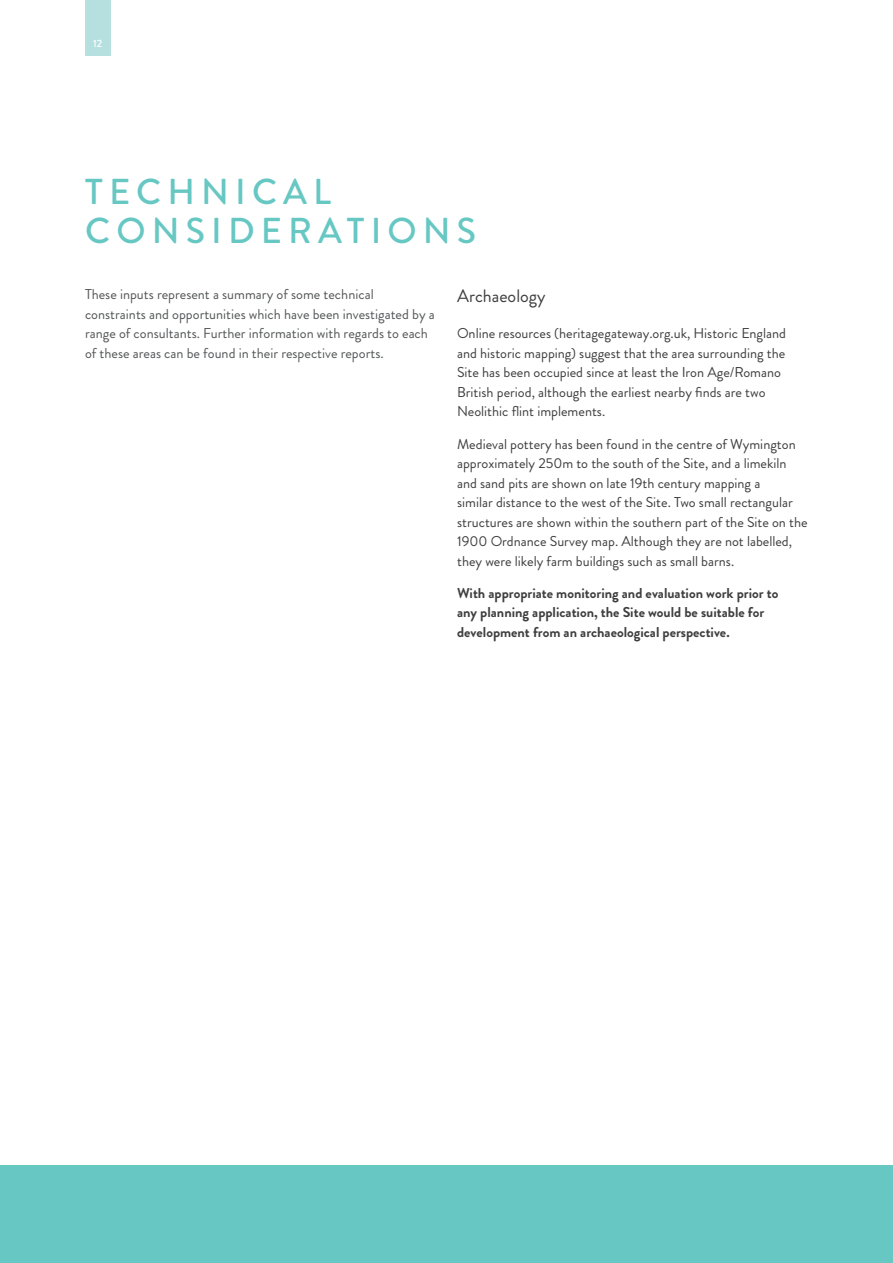
<style>
.page{position:relative;width:893px;height:1263px;background:#fff}
.page>*{position:absolute;margin:0;border:0;box-sizing:border-box;transform-origin:0 0}
._28548_heads_1{font:500 36px/39px "Brandon Grotesque";letter-spacing:.17em;color:#66c7c3}
._28548_intro_para{font:18px "Brandon Grotesque";color:#3e3e3f}
._28548_bullets_1{font:14.25px/19.5px "Brandon Grotesque";color:#3e3e3f}
._28548_bullets_1-2{font:14.25px/19.5px "Brandon Grotesque";color:#545557}
._28548_bullets_1-3{font:700 14.25px/19.5px "Brandon Grotesque";color:#3e3e3f}
.t1{font:500 10.5px "Brandon Grotesque";color:#fff}
</style>
<div class="page">
<div style="left:0;top:1165px;width:893px;height:98px;background:#66c7c3"></div>
<div style="left:85px;top:0;width:26px;height:55px;background:#b5e0df"></div>
<p class="t1" style="left:93px;top:36px;width:11px">12</p>
<p class="_28548_heads_1" style="left:85px;top:172px;width:392px">TECHNICAL<br>CONSIDERATIONS</p>
<p class="_28548_bullets_1-2" style="left:85px;top:285px;width:351px">These inputs represent a summary of some technical constraints and opportunities which have been investigated by a range of consultants. Further information with regards to each of these areas can be found in their respective reports.</p>
<p class="_28548_intro_para" style="left:457px;top:283px;width:90px">Archaeology</p>
<p class="_28548_bullets_1" style="left:457px;top:324px;width:330px">Online resources (heritagegateway.org.uk, Historic England and historic mapping) suggest that the area surrounding the Site has been occupied since at least the Iron Age/Romano British period, although the earliest nearby finds are two Neolithic flint implements.</p>
<p class="_28548_bullets_1" style="left:457px;top:434px;width:352px">Medieval pottery has been found in the centre of Wymington approximately 250m to the south of the Site, and a limekiln and sand pits are shown on late 19th century mapping a<br>similar distance to the west of the Site. Two small rectangular structures are shown within the southern part of the Site on the 1900 Ordnance Survey map. Although they are not labelled, they were likely farm buildings such as small barns.</p>
<p class="_28548_bullets_1-3" style="left:457px;top:583px;width:323px">With appropriate monitoring and evaluation work prior to any planning application, the Site would be suitable for development from an archaeological perspective.</p>
</div>
